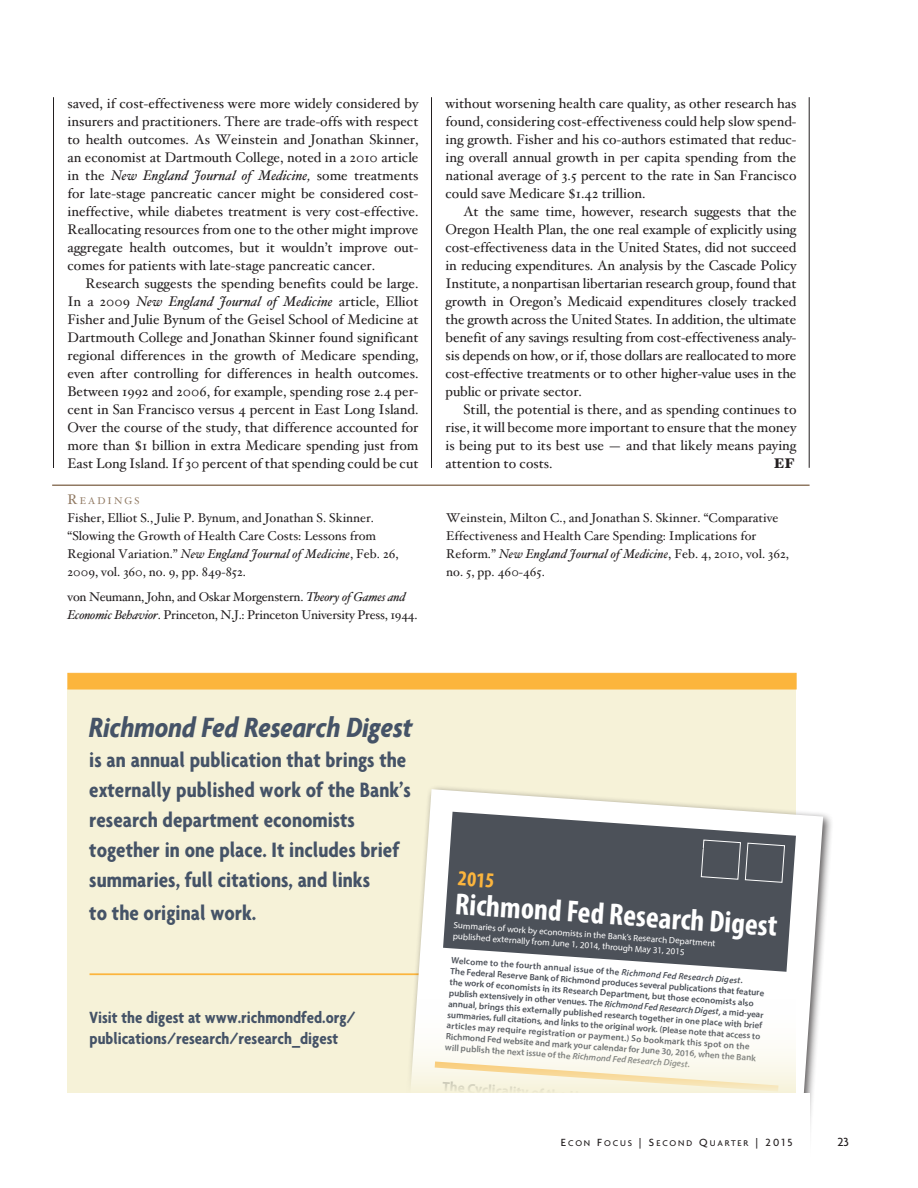
<style>
.page{position:relative;width:918px;height:1188px;background:#fff}
.page>*{position:absolute;margin:0;border:0;box-sizing:border-box;transform-origin:0 0}
.t1{font:700 condensed 30.6px "Myriad Pro";color:#fff}
.no_indent{font:italic 700 condensed 30px "Agenda";color:#455367}
.no_indent-2{font:700 condensed 22.5px/30px "Agenda";color:#455367}
.t2{font:700 condensed 21.45px "Myriad Pro";color:#fcb53d}
.no_indent-3{font:700 condensed 17.55px/20.4px "Agenda";color:#455367}
.Body_Copy_w_indent{font:13.95px/18px "Hoefler Text";color:#231f20;text-align:justify}
.Body_copy_without_in{font:13.95px/18px "Hoefler Text";color:#231f20;text-align:justify}
.Body_Copy_w_indent-2{font:900 13.95px "Hoefler Text";color:#231f20}
.Readings_Text{font:12.75px/18px "Hoefler Text";color:#231f20}
.Readings_Text-2{font:12.75px/18px "Hoefler Text";letter-spacing:-.02em;color:#231f20}
.t3{font:500 12.75px "Agenda";color:#231f20}
.Readings_Header{font:9.75px "Hoefler Text";letter-spacing:.215em;color:#907962}
.t4{font:600 9px/10.9px "Myriad Pro";color:#4c5159}
.t5{font:9px/10.9px "Myriad Pro";color:#fff}
.t6{font:500 9px "Agenda";letter-spacing:.2em;color:#231f20}
.s1{font-style:italic}
.s2{font-size:13.95px}
.s3{font-size:11.25px}
</style>
<div class="page">
<div style="left:68px;top:688px;width:728px;height:406px;background:#f6f2d8"></div>
<div style="left:90px;top:974px;width:665px;height:1px;border:1px solid #fcb53c"></div>
<div style="left:68px;top:673px;width:728px;height:16px;background:#fcb53c"></div>
<div style="left:402px;top:784px;width:432px;height:392px;background:#231f20;opacity:.75"></div>
<svg style="left:407px;top:789px;width:416px;height:377px;fill:#fff"></svg>
<svg style="left:443px;top:812px;width:353px;height:160px;background:#6d7177"></svg>
<svg style="left:679px;top:835px;width:106px;height:48px;background:#565b62"></svg>
<svg style="left:68px;top:990px;width:728px;height:104px"></svg>
<hr style="left:52px;top:484px;width:758px;height:2px;background:#907962">
<hr style="left:53px;top:97px;width:1px;height:371px;background:#231f20">
<hr style="left:431px;top:97px;width:1px;height:371px;background:#231f20">
<hr style="left:809px;top:97px;width:1px;height:371px;background:#231f20">
<div style="left:61px;top:1094px;width:749px;height:94px;background:#fff"></div>
<p class="Body_copy_without_in" style="left:68px;top:95px;width:353px">saved, if cost-effectiveness were more widely considered by insurers and practitioners. There are trade-offs with respect to health outcomes. As Weinstein and Jonathan Skinner, an economist at Dartmouth College, noted in a 2010 article in the <span class="s1">New England Journal of Medicine,</span> some treatments for late-stage pancreatic cancer might be considered cost&shy;ineffective, while diabetes treatment is very cost-effective.<br>Reallocating resources from one to the other might improve aggregate health outcomes, but it wouldn’t improve out&shy;comes for patients with late-stage pancreatic cancer.</p>
<p class="Body_Copy_w_indent" style="left:68px;top:275px;width:353px;text-indent:18px">Research suggests the spending benefits could be large.<br>In a 2009 <span class="s1">New England Journal of Medicine</span> article, Elliot Fisher and Julie Bynum of the Geisel School of Medicine at Dartmouth College and Jonathan Skinner found significant regional differences in the growth of Medicare spending, even after controlling for differences in health outcomes.<br>Between 1992 and 2006, for example, spending rose 2.4 per&shy;cent in San Francisco versus 4 percent in East Long Island.<br>Over the course of the study, that difference accounted for more than $1 billion in extra Medicare spending just from East Long Island. If 30 percent of that spending could be cut</p>
<p class="Readings_Header" style="left:67px;top:495px;width:74px"><span class="s2">R</span>EADINGS</p>
<p class="Readings_Text" style="left:67px;top:509px;width:333px">Fisher, Elliot S., Julie P. Bynum, and Jonathan S. Skinner. “Slowing the Growth of Health Care Costs: Lessons from Regional Variation.” <span class="s1">New England Journal of Medicine</span>, Feb. 26, 2009, vol. 360, no. 9, pp. 849-852.</p>
<p class="Readings_Text-2" style="left:67px;top:589px;width:352px">von Neumann, John, and Oskar Morgenstern. <span class="s1">Theory of Games and<br>Economic Behavior</span>. Princeton, N.J.: Princeton University Press, 1944.</p>
<p class="Body_Copy_w_indent" style="left:446px;top:95px;width:353px">without worsening health care quality, as other research has found, considering cost-effectiveness could help slow spend&shy;ing growth. Fisher and his co-authors estimated that reduc&shy;ing overall annual growth in per capita spending from the national average of 3.5 percent to the rate in San Francisco could save Medicare $1.42 trillion.</p>
<p class="Body_Copy_w_indent" style="left:446px;top:203px;width:353px;text-indent:18px">At the same time, however, research suggests that the Oregon Health Plan, the one real example of explicitly using cost-effectiveness data in the United States, did not succeed in reducing expenditures. An analysis by the Cascade Policy Institute, a nonpartisan libertarian research group, found that growth in Oregon’s Medicaid expenditures closely tracked the growth across the United States. In addition, the ultimate benefit of any savings resulting from cost-effectiveness analy&shy;sis depends on how, or if, those dollars are reallocated to more cost-effective treatments or to other higher-value uses in the public or private sector.</p>
<p class="Body_Copy_w_indent" style="left:446px;top:401px;width:353px;text-indent:18px">Still, the potential is there, and as spending continues to rise, it will become more important to ensure that the money is being put to its best use — and that likely means paying attention to costs.</p>
<p class="Body_Copy_w_indent-2" style="left:774px;top:455px;width:23px">EF</p>
<p class="Readings_Text" style="left:446px;top:509px;width:344px">Weinstein, Milton C., and Jonathan S. Skinner. “Comparative Effectiveness and Health Care Spending: Implications for Reform.” <span class="s1">New England Journal of Medicine</span>, Feb. 4, 2010, vol. 362, no. 5, pp. 460-465.</p>
<p class="no_indent" style="left:89px;top:710px;width:325px">Richmond Fed Research Digest</p>
<p class="no_indent-2" style="left:89px;top:745px;width:323px">is an annual publication that brings the externally published work of the Bank’s research department economists together in one place. It includes brief summaries, full citations, and links</p>
<p class="no_indent-2" style="left:89px;top:898px;width:169px">to the original work.</p>
<h1 class="t1" style="left:457px;top:884px;width:324px;rotate:4deg">Richmond Fed Research Digest</h1>
<h3 class="t2" style="left:459px;top:865px;width:38px;rotate:4deg">2015</h3>
<p class="t5" style="left:454px;top:919px;width:264px;rotate:4deg">Summaries of work by economists in the Bank’s Research Department published externally from June 1, 2014, through May 31, 2015</p>
<p class="t4" style="left:452px;top:955px;width:317px;rotate:4deg">Welcome to the fourth annual issue of the <span class="s1">Richmond Fed Research Digest</span>.<br>The Federal Reserve Bank of Richmond produces several publications that feature the work of economists in its Research Department, but those economists also publish extensively in other venues. The <span class="s1">Richmond Fed Research Digest</span>, a mid-year annual, brings this externally published research together in one place with brief summaries, full citations, and links to the original work. (Please note that access to articles may require registration or payment.) So bookmark this spot on the Richmond Fed website and mark your calendar for June 30, 2016, when the Bank will publish the next issue of the <span class="s1">Richmond Fed Research Digest</span>.</p>
<p class="no_indent-3" style="left:90px;top:1007px;width:268px">Visit the digest at www.richmondfed.org/ publications/research/research_digest</p>
<p class="t6" style="left:561px;top:1138px;width:233px"><span class="s3">E</span>CON <span class="s3">F</span>OCUS <span class="s3">|</span> <span class="s3">S</span>ECOND <span class="s3">Q</span>UARTER <span class="s3">| 2015</span></p>
<p class="t3" style="left:837px;top:1134px;width:13px">23</p>
</div>
